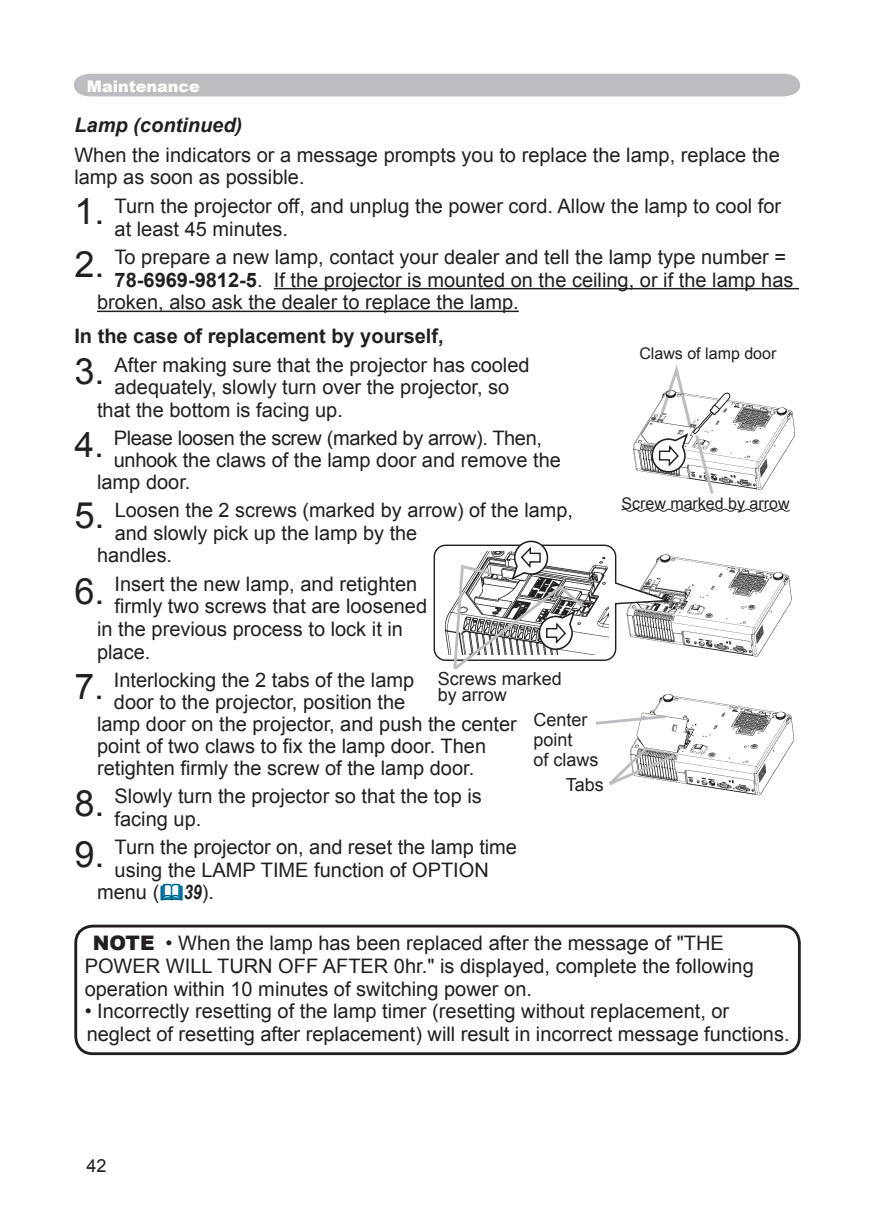
<style>
.page{position:relative;width:874px;height:1225px;background:#fff}
.page>*{position:absolute;margin:0;border:0;box-sizing:border-box;transform-origin:0 0}
.t1{font:20px/22.6px "Arial";color:#231f20}
.t2{font:20px "Arial";letter-spacing:-.02em;color:#231f20}
.t3{font:700 20px "Arial";color:#231f20}
.t4{font:italic 700 20px "Arial";color:#231f20}
.t5{font:19.8px "Arial";color:#231f20}
.t6{font:18px/19.8px "Arial";color:#231f20}
.t7{font:16px "Arial";color:#231f20}
.t8{font:900 16px "Arial";color:#fff}
.s1{font-size:36.2px}
.s2{font-weight:700}
.s3{font-size:35.6px}
.s4{font-size:36.4px}
.s5{font-family:"Arial Narrow";font-weight:700;font-style:italic}
.s6{font-weight:900}
</style>
<div class="page">
<hr style="left:273px;top:288px;width:525px;height:1px;background:#231f20">
<hr style="left:97px;top:311px;width:421px;height:1px;background:#231f20">
<svg style="left:74px;top:924px;width:727px;height:129px"></svg>
<div style="left:74px;top:74px;width:725px;height:22px;background:#bcbdc0"></div>
<img style="left:633px;top:694px;width:161px;height:102px">
<svg style="left:609px;top:744px;width:68px;height:48px"></svg>
<svg style="left:595px;top:713px;width:73px;height:13px"></svg>
<img style="left:669px;top:555px;width:123px;height:102px">
<svg style="left:433px;top:540px;width:236px;height:130px"></svg>
<img style="left:633px;top:400px;width:162px;height:90px">
<svg style="left:621px;top:508px;width:169px;height:4px"></svg>
<svg style="left:650px;top:365px;width:81px;height:129px"></svg>
<svg style="left:160px;top:883px;width:23px;height:18px"></svg>
<p class="t8" style="left:87px;top:74px;width:114px">Maintenance</p>
<p class="t4" style="left:74px;top:112px;width:169px">Lamp (continued)</p>
<p class="t1" style="left:74px;top:144px;width:706px">When the indicators or a message prompts you to replace the lamp, replace the lamp as soon as possible.</p>
<p class="t1" style="left:114px;top:195px;width:667px;text-indent:-40px"><span class="s1">1.</span> Turn the projector off, and unplug the power cord. Allow the lamp to cool for at least 45 minutes.</p>
<p class="t1" style="left:74px;top:246px;width:713px"><span class="s1">2.</span> To prepare a new lamp, contact your dealer and tell the lamp type number =</p>
<p class="t1" style="left:114px;top:268px;width:680px"><span class="s2">78-6969-9812-5</span>. If the projector is mounted on the ceiling, or if the lamp has</p>
<p class="t1" style="left:97px;top:291px;width:423px">broken, also ask the dealer to replace the lamp.</p>
<p class="t3" style="left:74px;top:323px;width:371px">In the case of replacement by yourself,</p>
<p class="t1" style="left:74px;top:353px;width:456px"><span class="s1">3.</span> After making sure that the projector has cooled</p>
<p class="t7" style="left:639px;top:343px;width:138px">Claws of lamp door</p>
<p class="t1" style="left:114px;top:376px;width:396px">adequately, slowly turn over the projector, so</p>
<p class="t1" style="left:97px;top:399px;width:247px">that the bottom is facing up.</p>
<p class="t2" style="left:74px;top:425px;width:469px"><span class="s3">4.</span> Please loosen the screw (marked by arrow). Then,</p>
<p class="t1" style="left:114px;top:449px;width:448px">unhook the claws of the lamp door and remove the</p>
<p class="t1" style="left:97px;top:471px;width:95px">lamp door.</p>
<p class="t5" style="left:74px;top:497px;width:500px"><span class="s4">5.</span> Loosen the 2 screws (marked by arrow) of the lamp,</p>
<p class="t5" style="left:115px;top:519px;width:304px">and slowly pick up the lamp by the</p>
<p class="t5" style="left:97px;top:542px;width:77px">handles.</p>
<p class="t1" style="left:74px;top:572px;width:344px"><span class="s1">6.</span> Insert the new lamp, and retighten</p>
<p class="t7" style="left:621px;top:492px;width:170px">Screw marked by arrow</p>
<p class="t1" style="left:114px;top:595px;width:314px">firmly two screws that are loosened</p>
<p class="t1" style="left:97px;top:618px;width:307px">in the previous process to lock it in</p>
<p class="t1" style="left:97px;top:640px;width:55px">place.</p>
<p class="t1" style="left:74px;top:669px;width:341px"><span class="s3">7.</span> Interlocking the 2 tabs of the lamp</p>
<p class="t6" style="left:437px;top:671px;width:126px;line-height:16px">Screws marked by arrow</p>
<p class="t6" style="left:533px;top:710px;width:67px">Center point<br>of claws</p>
<p class="t1" style="left:114px;top:691px;width:293px">door to the projector, position the</p>
<p class="t1" style="left:97px;top:713px;width:421px">lamp door on the projector, and push the center</p>
<p class="t1" style="left:97px;top:735px;width:390px">point of two claws to fix the lamp door. Then</p>
<p class="t1" style="left:97px;top:757px;width:378px">retighten firmly the screw of the lamp door.</p>
<p class="t1" style="left:114px;top:784px;width:368px;text-indent:-40px"><span class="s1">8.</span> Slowly turn the projector so that the top is facing up.</p>
<p class="t1" style="left:74px;top:836px;width:444px"><span class="s1">9.</span> Turn the projector on, and reset the lamp time</p>
<p class="t6" style="left:565px;top:774px;width:40px">Tabs</p>
<p class="t1" style="left:114px;top:858px;width:375px">using the LAMP TIME function of OPTION</p>
<p class="t1" style="left:97px;top:881px;width:119px">menu ( <span class="s5">39</span>).</p>
<p class="t1" style="left:85px;top:932px;width:670px;text-indent:8px"><span class="s6">NOTE</span> • When the lamp has been replaced after the message of "THE<br>POWER WILL TURN OFF AFTER 0hr." is displayed, complete the following operation within 10 minutes of switching power on.</p>
<p class="t1" style="left:85px;top:1000px;width:706px">• Incorrectly resetting of the lamp timer (resetting without replacement, or neglect of resetting after replacement) will result in incorrect message functions.</p>
<p class="t6" style="left:86px;top:1156px;width:22px">42</p>
</div>
